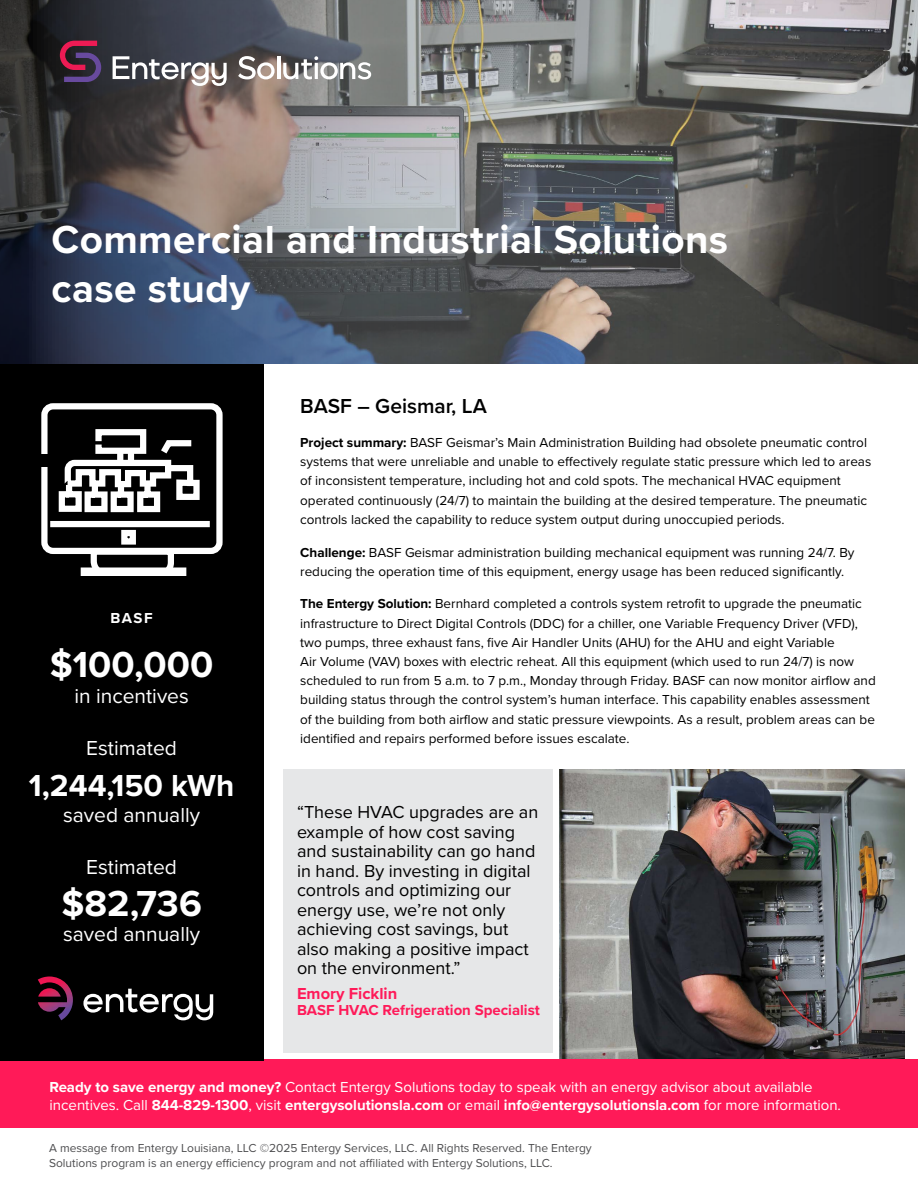
<style>
.page{position:relative;width:918px;height:1188px;background:#fff}
.page>*{position:absolute;margin:0;border:0;box-sizing:border-box;transform-origin:0 0}
.t1{font:700 40.5px/48.6px "Proxima Nova";letter-spacing:.01em;color:#fff}
.t2{font:700 37.5px "Proxima Nova";color:#fff}
.t3{font:700 31.5px "Proxima Nova";color:#fff}
.t4{font:21px "Proxima Nova";color:#fff}
.t5{font:600 21px "Proxima Nova";color:#000101}
.t6{font:18px/19.5px "Proxima Nova";color:#000}
.t7{font:700 16.5px "Proxima Nova";color:#ff1a59}
.t8{font:15px/18px "Proxima Nova";color:#fff}
.t9{font:700 15px "Proxima Nova";color:#ff1a59}
.t10{font:700 15px "Proxima Nova";color:#fff}
.t11{font:13.5px/19.2px "Proxima Nova";color:#000101}
.t12{font:12px/15px "Proxima Nova";color:#4d4d4f}
.s1{font-weight:700}
</style>
<div class="page">
<div style="left:284px;top:770px;width:270px;height:283px;background:#e6e7e8"></div>
<img style="left:560px;top:770px;width:344px;height:289px">
<div style="left:0;top:1059px;width:918px;height:69px;background:#ff1a58"></div>
<svg style="left:0;top:0;width:918px;height:364px;background:#5e6063"></svg>
<svg style="left:60px;top:41px;width:41px;height:41px;background:#5f2a4c"></svg>
<svg style="left:113px;top:56px;width:114px;height:30px"></svg>
<svg style="left:238px;top:56px;width:37px;height:23px"></svg>
<hr style="left:277px;top:56px;width:3px;height:23px;background:#fff">
<svg style="left:283px;top:56px;width:88px;height:23px"></svg>
<div style="left:0;top:364px;width:263px;height:697px;background:#000"></div>
<div style="left:81px;top:567px;width:105px;height:9px;background:#fff"></div>
<svg style="left:58px;top:429px;width:142px;height:84px"></svg>
<div style="left:41px;top:403px;width:182px;height:151px;border:6px solid #fff;border-radius:9px"></div>
<div style="left:50px;top:521px;width:160px;height:6px;background:#fff"></div>
<div style="left:121px;top:530px;width:15px;height:15px;border:6px solid #fff"></div>
<svg style="left:85px;top:543px;width:92px;height:25px"></svg>
<div style="left:37px;top:454px;width:14px;height:13px;background:#000"></div>
<svg style="left:83px;top:989px;width:130px;height:31px"></svg>
<img style="left:38px;top:976px;width:35px;height:44px">
<h1 class="t1" style="left:52px;top:214px;width:678px">Commercial and Industrial Solutions case study</h1>
<p class="t10" style="left:111px;top:607px;width:44px">BASF</p>
<h2 class="t2" style="left:50px;top:637px;width:165px">$100,000</h2>
<h3 class="t4" style="left:74px;top:681px;width:116px">in incentives</h3>
<h3 class="t4" style="left:86px;top:732px;width:92px">Estimated</h3>
<h3 class="t3" style="left:29px;top:762px;width:207px">1,244,150 kWh</h3>
<h3 class="t4" style="left:63px;top:799px;width:139px">saved annually</h3>
<h3 class="t4" style="left:86px;top:851px;width:92px">Estimated</h3>
<h2 class="t2" style="left:61px;top:875px;width:142px">$82,736</h2>
<h3 class="t4" style="left:63px;top:918px;width:139px">saved annually</h3>
<h3 class="t5" style="left:300px;top:390px;width:188px">BASF – Geismar, LA</h3>
<p class="t11" style="left:300px;top:432px;width:573px"><span class="s1">Project summary:</span> BASF Geismar’s Main Administration Building had obsolete pneumatic control systems that were unreliable and unable to effectively regulate static pressure which led to areas of inconsistent temperature, including hot and cold spots. The mechanical HVAC equipment operated continuously (24/7) to maintain the building at the desired temperature. The pneumatic controls lacked the capability to reduce system output during unoccupied periods.</p>
<p class="t11" style="left:300px;top:542px;width:556px"><span class="s1">Challenge:</span> BASF Geismar administration building mechanical equipment was running 24/7. By reducing the operation time of this equipment, energy usage has been reduced significantly.</p>
<p class="t11" style="left:300px;top:594px;width:577px"><span class="s1">The Entergy Solution:</span> Bernhard completed a controls system retrofit to upgrade the pneumatic infrastructure to Direct Digital Controls (DDC) for a chiller, one Variable Frequency Driver (VFD), two pumps, three exhaust fans, five Air Handler Units (AHU) for the AHU and eight Variable<br>Air Volume (VAV) boxes with electric reheat. All this equipment (which used to run 24/7) is now scheduled to run from 5 a.m. to 7 p.m., Monday through Friday. BASF can now monitor airflow and building status through the control system’s human interface. This capability enables assessment of the building from both airflow and static pressure viewpoints. As a result, problem areas can be identified and repairs performed before issues escalate.</p>
<p class="t6" style="left:297px;top:802px;width:243px">“These HVAC upgrades are an example of how cost saving and sustainability can go hand in hand. By investing in digital controls and optimizing our energy use, we’re not only achieving cost savings, but also making a positive impact on the environment.”</p>
<p class="t7" style="left:297px;top:981px;width:102px">Emory Ficklin</p>
<p class="t9" style="left:297px;top:999px;width:244px">BASF HVAC Refrigeration Specialist</p>
<p class="t8" style="left:50px;top:1077px;width:793px"><span class="s1">Ready to save energy and money?</span> Contact Entergy Solutions today to speak with an energy advisor about available incentives. Call <span class="s1">844-829-1300</span>, visit <span class="s1">entergysolutionsla.com</span> or email <span class="s1">info@entergysolutionsla.com</span> for more information.</p>
<p class="t12" style="left:49px;top:1139px;width:544px">A message from Entergy Louisiana, LLC ©2025 Entergy Services, LLC. All Rights Reserved. The Entergy<br>Solutions program is an energy efficiency program and not affiliated with Entergy Solutions, LLC.</p>
</div>
